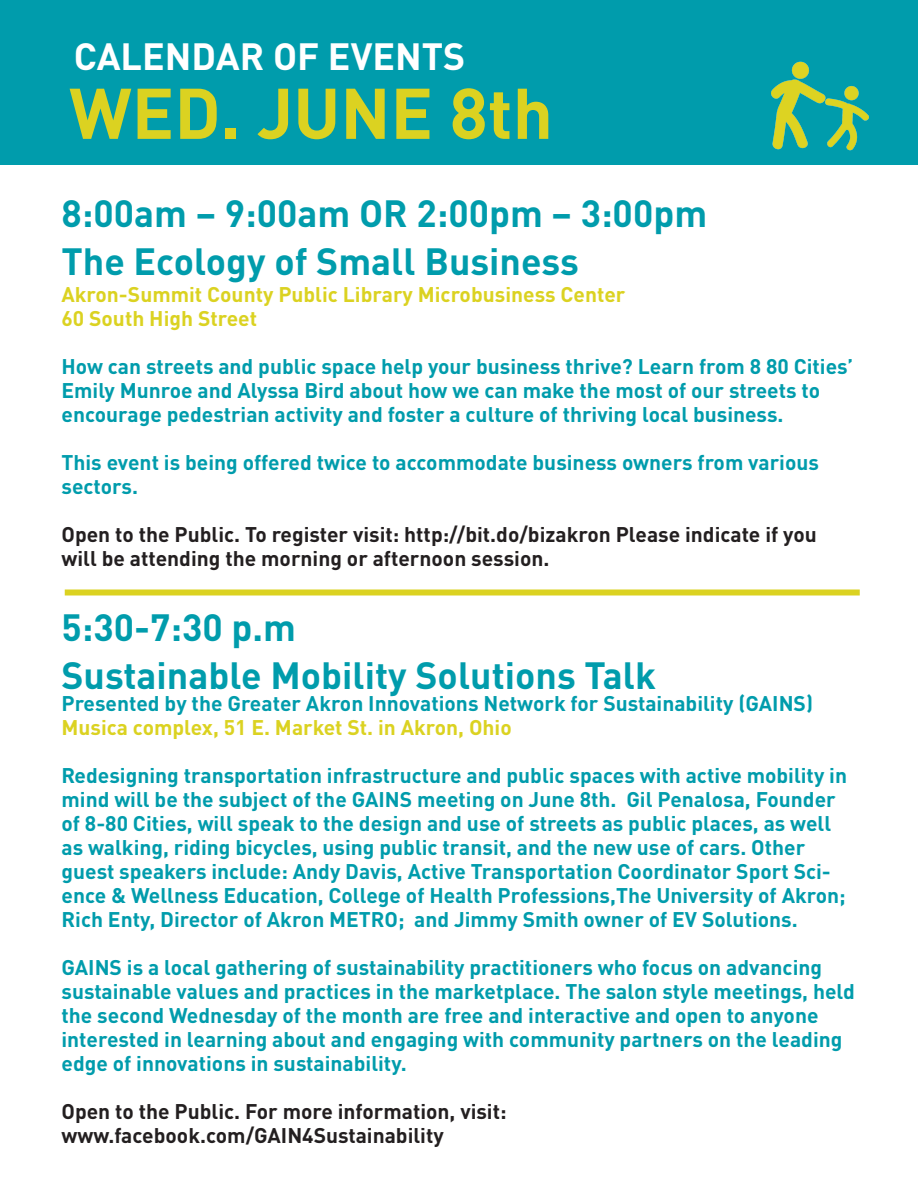
<style>
.page{position:relative;width:918px;height:1188px;background:#fff}
.page>*{position:absolute;margin:0;border:0;box-sizing:border-box;transform-origin:0 0}
.t1{font:700 70.5px "DINOT";color:#dbd221}
.t2{font:700 37.5px/48px "DINOT";color:#009cac}
.t3{font:700 37.5px "DINOT";color:#fff}
.t4{font:700 21px/24px "DINOT";color:#009cac}
.t5{font:700 21px/24px "DINOT";color:#231f20}
.t6{font:700 21px/24px "DINOT";color:#dbd221}
</style>
<div class="page">
<div style="left:0;top:0;width:918px;height:165px;background:#009cac"></div>
<img style="left:771px;top:61px;width:98px;height:90px">
<div style="left:65px;top:590px;width:795px;height:6px;background:#dbd221"></div>
<h2 class="t3" style="left:74px;top:32px;width:393px">CALENDAR OF EVENTS</h2>
<h1 class="t1" style="left:69px;top:67px;width:485px">WED. JUNE 8th</h1>
<h2 class="t2" style="left:61px;top:188px;width:647px">8:00am – 9:00am OR 2:00pm – 3:00pm<br>The Ecology of Small Business</h2>
<p class="t6" style="left:62px;top:281px;width:565px">Akron-Summit County Public Library Microbusiness Center<br>60 South High Street</p>
<p class="t4" style="left:62px;top:354px;width:793px">How can streets and public space help your business thrive? Learn from 8 80 Cities’<br>Emily Munroe and Alyssa Bird about how we can make the most of our streets to encourage pedestrian activity and foster a culture of thriving local business.</p>
<p class="t4" style="left:62px;top:450px;width:759px">This event is being offered twice to accommodate business owners from various sectors.</p>
<p class="t5" style="left:62px;top:522px;width:757px">Open to the Public. To register visit: http://bit.do/bizakron Please indicate if you will be attending the morning or afternoon session.</p>
<h2 class="t2" style="left:62px;top:602px;width:596px">5:30-7:30 p.m<br>Sustainable Mobility Solutions Talk</h2>
<p class="t4" style="left:62px;top:691px;width:753px">Presented by the Greater Akron Innovations Network for Sustainability (GAINS)</p>
<p class="t6" style="left:62px;top:715px;width:452px">Musica complex, 51 E. Market St. in Akron, Ohio</p>
<p class="t4" style="left:62px;top:763px;width:787px">Redesigning transportation infrastructure and public spaces with active mobility in mind will be the subject of the GAINS meeting on June 8th. Gil Penalosa, Founder of 8-80 Cities, will speak to the design and use of streets as public places, as well as walking, riding bicycles, using public transit, and the new use of cars. Other guest speakers include: Andy Davis, Active Transportation Coordinator Sport Sci&shy;ence &amp; Wellness Education, College of Health Professions,The University of Akron; Rich Enty, Director of Akron METRO; and Jimmy Smith owner of EV Solutions.</p>
<p class="t4" style="left:62px;top:955px;width:795px">GAINS is a local gathering of sustainability practitioners who focus on advancing sustainable values and practices in the marketplace. The salon style meetings, held the second Wednesday of the month are free and interactive and open to anyone interested in learning about and engaging with community partners on the leading edge of innovations in sustainability.</p>
<p class="t5" style="left:62px;top:1099px;width:447px">Open to the Public. For more information, visit: www.facebook.com/GAIN4Sustainability</p>
</div>
